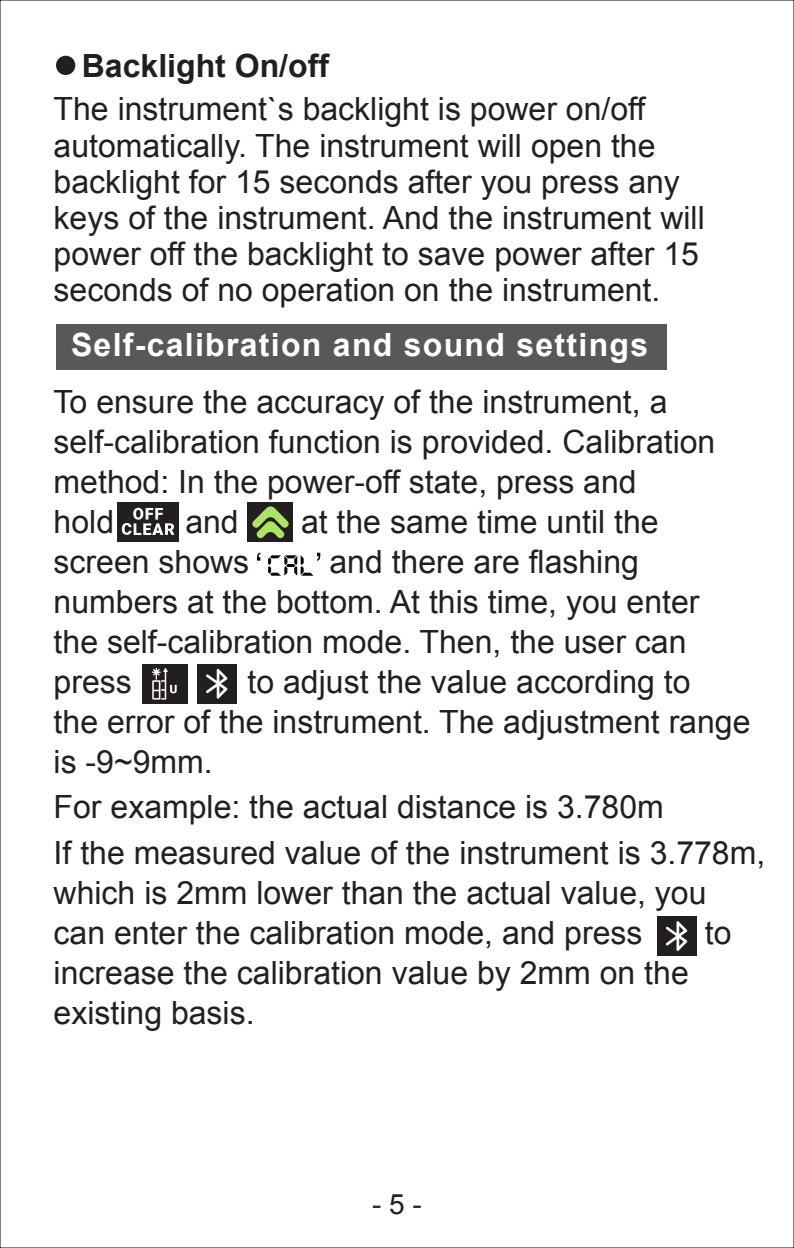
<style>
.page{position:relative;width:794px;height:1248px;background:#fff}
.page>*{position:absolute;margin:0;border:0;box-sizing:border-box;transform-origin:0 0}
.t1{font:32px/40px "Arial";color:#231f20}
.t2{font:700 32px "Arial";letter-spacing:.04em;color:#fff}
.t3{font:700 32px "Arial";color:#231f20}
.t4{font:28px "Arial";color:#231f20}
</style>
<div class="page">
<svg style="left:56px;top:56px;width:19px;height:19px"></svg>
<div style="left:56px;top:324px;width:610px;height:45px;background:#57585a"></div>
<div style="left:117px;top:502px;width:62px;height:40px;background:#231f20"></div>
<svg style="left:122px;top:507px;width:52px;height:28px"></svg>
<div style="left:248px;top:502px;width:45px;height:40px;background:#231f20"></div>
<svg style="left:252px;top:506px;width:37px;height:33px"></svg>
<svg style="left:257px;top:552px;width:3px;height:8px"></svg>
<svg style="left:268px;top:552px;width:52px;height:23px"></svg>
<div style="left:142px;top:663px;width:45px;height:40px;background:#231f20"></div>
<svg style="left:152px;top:667px;width:25px;height:32px"></svg>
<div style="left:197px;top:663px;width:40px;height:40px;background:#231f20"></div>
<svg style="left:206px;top:668px;width:21px;height:30px"></svg>
<div style="left:656px;top:916px;width:40px;height:39px;background:#231f20"></div>
<svg style="left:666px;top:921px;width:21px;height:29px"></svg>
<p class="t3" style="left:82px;top:45px;width:249px">Backlight On/off</p>
<p class="t1" style="left:54px;top:92px;width:652px;line-height:36px">The instrument`s backlight is power on/off automatically. The instrument will open the backlight for 15 seconds after you press any keys of the instrument. And the instrument will power off the backlight to save power after 15 seconds of no operation on the instrument.</p>
<p class="t2" style="left:71px;top:324px;width:578px">Self-calibration and sound settings</p>
<p class="t1" style="left:54px;top:382px;width:663px">To ensure the accuracy of the instrument, a self-calibration function is provided. Calibration method: In the power-off state, press and<br>hold</p>
<p class="t1" style="left:185px;top:502px;width:55px">and</p>
<p class="t1" style="left:301px;top:502px;width:359px">at the same time until the</p>
<p class="t1" style="left:54px;top:542px;width:197px">screen shows</p>
<p class="t1" style="left:54px;top:542px;width:647px;text-indent:276px">and there are flashing numbers at the bottom. At this time, you enter the self-calibration mode. Then, the user can press</p>
<p class="t1" style="left:54px;top:662px;width:698px;text-indent:194px">to adjust the value according to<br>the error of the instrument. The adjustment range is -9~9mm.</p>
<p class="t1" style="left:54px;top:783px;width:713px;line-height:46.4px">For example: the actual distance is 3.780m<br>If the measured value of the instrument is 3.778m,</p>
<p class="t1" style="left:54px;top:873px;width:654px">which is 2mm lower than the actual value, you can enter the calibration mode, and press</p>
<p class="t1" style="left:705px;top:913px;width:28px">to</p>
<p class="t1" style="left:54px;top:953px;width:636px">increase the calibration value by 2mm on the existing basis.</p>
<p class="t4" style="left:372px;top:1185px;width:51px">- 5 -</p>
</div>
